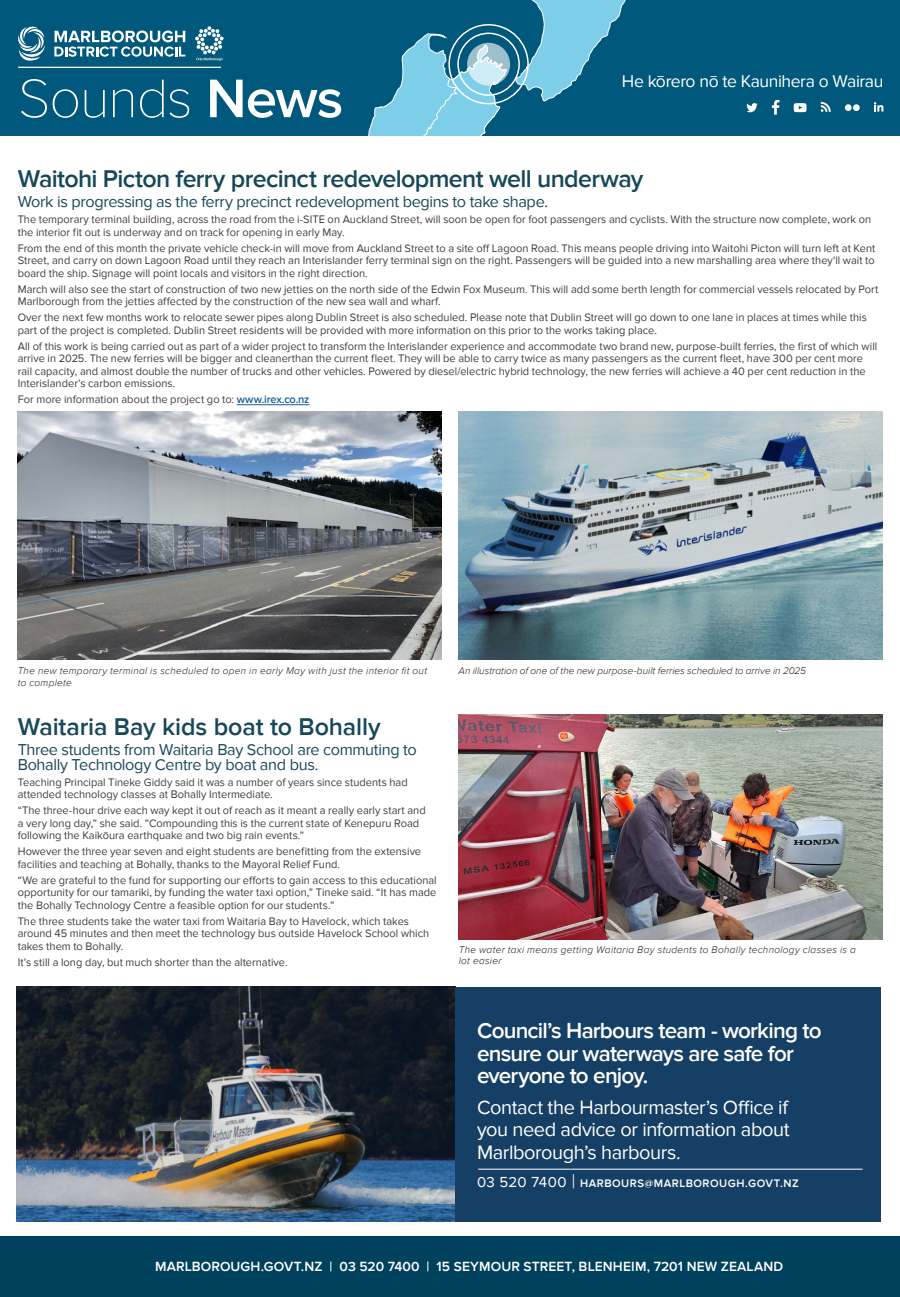
<style>
.page{position:relative;width:900px;height:1297px;background:#fff}
.page>*{position:absolute;margin:0;border:0;box-sizing:border-box;transform-origin:0 0}
.t1{font:100 56.25px "Proxima Nova T";letter-spacing:-.025em;color:#fff}
.t2{font:600 25px "Proxima Nova";letter-spacing:-.025em;color:#174859}
.t3{font:600 25px "Proxima Nova";letter-spacing:-.005em;color:#174859}
.t4{font:600 22.5px/22.5px "Proxima Nova";letter-spacing:-.035em;color:#fff}
.t5{font:20px/22.5px "Proxima Nova";letter-spacing:-.02em;color:#fff;text-align:justify}
.t6{font:17.5px "Proxima Nova";letter-spacing:-.025em;color:#fff}
.Sub_heading{font:16.25px/15px "Proxima Nova";letter-spacing:-.02em;color:#174859}
.t7{font:600 13.75px "Proxima Nova";letter-spacing:.01em;color:#fff}
.Body_Font{font:11.25px/12.5px "Proxima Nova";color:#3e3e3f}
.t8{font:600 11.25px "Proxima Nova";letter-spacing:.045em;color:#fff}
.t9{font:italic 300 10px/11.2px "Proxima Nova";letter-spacing:.03em;color:#231f20}
.t10{font:italic 300 10px "Proxima Nova";letter-spacing:.005em;color:#231f20}
.s1{font-family:"Proxima Nova";font-weight:600}
.s2{font-weight:600;color:#175d9e}
.s3{font-weight:400;font-size:15px}
.s4{font-weight:300;font-size:20px}
</style>
<div class="page">
<div style="left:0;top:1236px;width:900px;height:61px;background:#00415e"></div>
<div style="left:0;top:0;width:900px;height:135px;background:#00587c"></div>
<svg style="left:195px;top:26px;width:29px;height:35px"></svg>
<svg style="left:54px;top:31px;width:131px;height:26px"></svg>
<svg style="left:18px;top:26px;width:27px;height:35px"></svg>
<hr style="left:18px;top:67px;width:203px;height:1px;background:#fff">
<svg style="left:746px;top:103px;width:12px;height:9px"></svg>
<svg style="left:772px;top:100px;width:8px;height:15px"></svg>
<svg style="left:874px;top:102px;width:9px;height:10px"></svg>
<svg style="left:821px;top:102px;width:10px;height:10px"></svg>
<div style="left:845px;top:104px;width:7px;height:7px;background:#fff;border-radius:50%"></div>
<div style="left:853px;top:104px;width:7px;height:7px;background:#fff;border-radius:50%"></div>
<svg style="left:794px;top:103px;width:13px;height:9px"></svg>
<svg style="left:368px;top:0;width:258px;height:135px"></svg>
<img style="left:17px;top:987px;width:439px;height:234px">
<div style="left:456px;top:987px;width:425px;height:234px;background:#153f65"></div>
<hr style="left:478px;top:1169px;width:385px;height:1px;background:#fff">
<hr style="left:237px;top:404px;width:73px;height:1px;background:#175d9e">
<img style="left:18px;top:411px;width:423px;height:249px">
<img style="left:459px;top:411px;width:423px;height:249px">
<img style="left:458px;top:715px;width:425px;height:224px">
<p class="t1" style="left:18px;top:66px;width:327px">Sounds <span class="s1">News</span></p>
<p class="t6" style="left:622px;top:71px;width:263px">He kōrero nō te Kaunihera o Wairau</p>
<p class="t2" style="left:18px;top:164px;width:627px">Waitohi Picton ferry precinct redevelopment well underway</p>
<p class="Sub_heading" style="left:18px;top:194px;width:532px">Work is progressing as the ferry precinct redevelopment begins to take shape.</p>
<p class="Body_Font" style="left:18px;top:213px;width:855px">The temporary terminal building, across the road from the i-SITE on Auckland Street, will soon be open for foot passengers and cyclists. With the structure now complete, work on the interior fit out is underway and on track for opening in early May.</p>
<p class="Body_Font" style="left:18px;top:242px;width:859px;text-align:justify">From the end of this month the private vehicle check-in will move from Auckland Street to a site off Lagoon Road. This means people driving into Waitohi Picton will turn left at Kent Street, and carry on down Lagoon Road until they reach an Interislander ferry terminal sign on the right. Passengers will be guided into a new marshalling area where they'll wait to board the ship. Signage will point locals and visitors in the right direction.</p>
<p class="Body_Font" style="left:18px;top:283px;width:862px">March will also see the start of construction of two new jetties on the north side of the Edwin Fox Museum. This will add some berth length for commercial vessels relocated by Port<br>Marlborough from the jetties affected by the construction of the new sea wall and wharf.</p>
<p class="Body_Font" style="left:18px;top:311px;width:851px">Over the next few months work to relocate sewer pipes along Dublin Street is also scheduled. Please note that Dublin Street will go down to one lane in places at times while this part of the project is completed. Dublin Street residents will be provided with more information on this prior to the works taking place.</p>
<p class="Body_Font" style="left:18px;top:340px;width:861px">All of this work is being carried out as part of a wider project to transform the Interislander experience and accommodate two brand new, purpose-built ferries, the first of which will arrive in 2025. The new ferries will be bigger and cleanerthan the current fleet. They will be able to carry twice as many passengers as the current fleet, have 300 per cent more rail capacity, and almost double the number of trucks and other vehicles. Powered by diesel/electric hybrid technology, the new ferries will achieve a 40 per cent reduction in the Interislander’s carbon emissions.</p>
<p class="Body_Font" style="left:18px;top:393px;width:293px">For more information about the project go to: <span class="s2">www.irex.co.nz</span></p>
<p class="t9" style="left:18px;top:666px;width:411px">The new temporary terminal is scheduled to open in early May with just the interior fit out to complete</p>
<p class="t10" style="left:458px;top:665px;width:349px">An illustration of one of the new purpose-built ferries scheduled to arrive in 2025</p>
<p class="t3" style="left:18px;top:712px;width:364px">Waitaria Bay kids boat to Bohally</p>
<p class="Sub_heading" style="left:18px;top:742px;width:401px">Three students from Waitaria Bay School are commuting to<br>Bohally Technology Centre by boat and bus.</p>
<p class="Body_Font" style="left:18px;top:776px;width:392px">Teaching Principal Tineke Giddy said it was a number of years since students had attended technology classes at Bohally Intermediate.</p>
<p class="Body_Font" style="left:18px;top:804px;width:410px">“The three-hour drive each way kept it out of reach as it meant a really early start and a very long day,” she said. ”Compounding this is the current state of Kenepuru Road following the Kaikōura earthquake and two big rain events.”</p>
<p class="Body_Font" style="left:18px;top:845px;width:405px">However the three year seven and eight students are benefitting from the extensive facilities and teaching at Bohally, thanks to the Mayoral Relief Fund.</p>
<p class="Body_Font" style="left:18px;top:874px;width:421px;text-align:justify">“We are grateful to the fund for supporting our efforts to gain access to this educational opportunity for our tamariki, by funding the water taxi option,” Tineke said. “It has made the Bohally Technology Centre a feasible option for our students.”</p>
<p class="Body_Font" style="left:18px;top:915px;width:413px">The three students take the water taxi from Waitaria Bay to Havelock, which takes around 45 minutes and then meet the technology bus outside Havelock School which takes them to Bohally.</p>
<p class="Body_Font" style="left:18px;top:956px;width:271px">It’s still a long day, but much shorter than the alternative.</p>
<p class="t9" style="left:459px;top:944px;width:398px">The water taxi means getting Waitaria Bay students to Bohally technology classes is a lot easier</p>
<p class="t4" style="left:477px;top:1020px;width:346px">Council’s Harbours team - working to ensure our waterways are safe for everyone to enjoy.</p>
<p class="t5" style="left:477px;top:1096px;width:314px">Contact the Harbourmaster’s Office if you need advice or information about Marlborough’s harbours.</p>
<p class="t8" style="left:477px;top:1177px;width:323px"><span class="s3">03 520 7400</span> <span class="s4">|</span> HARBOURS@MARLBOROUGH.GOVT.NZ</p>
<p class="t7" style="left:155px;top:1259px;width:630px">MARLBOROUGH.GOVT.NZ | 03 520 7400 | 15 SEYMOUR STREET, BLENHEIM, 7201 NEW ZEALAND</p>
</div>
